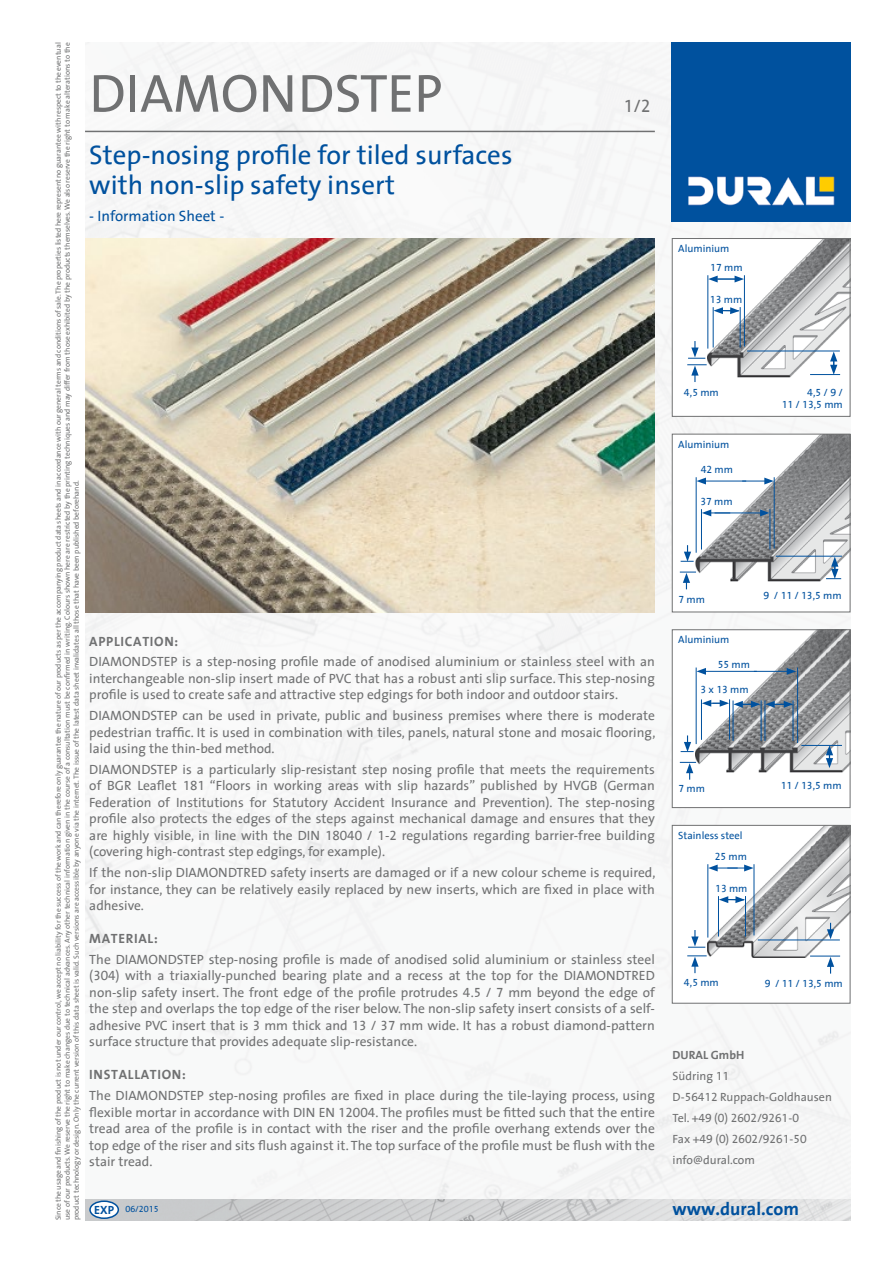
<style>
.page{position:relative;width:893px;height:1263px;background:#fff}
.page>*{position:absolute;margin:0;border:0;box-sizing:border-box;transform-origin:0 0}
.t1{font:54px "Dural The Sans";color:#707172}
.t2{font:27px/30px "Dural The Sans";color:#00519e}
.t3{font:700 18px "Dural The Sans";color:#00519e}
.t4{font:18px "Dural The Sans";color:#707172}
.t5{font:15px "Dural The Sans";color:#00519e}
.t6{font:13.5px/16.5px "Dural The Sans";color:#707172;text-align:justify}
.t7{font:700 13.5px "Dural The Sans";letter-spacing:.05em;color:#707172}
.t8{font:12px/21px "Dural The Sans";color:#707172}
.t9{font:700 12px "Dural The Sans";color:#707172}
.t10{font:10.5px/12.6px "Dural The Sans";color:#00519e;text-align:right}
.t11{font:9px "Dural The Sans";color:#00519e}
.t12{font:7.5px/9px "Dural The Sans";color:#707172;text-align:justify}
.s1{font-weight:700;font-size:12px}
</style>
<div class="page">
<img style="left:85px;top:43px;width:765px;height:1156px">
<img style="left:85px;top:1199px;width:765px;height:21px">
<img style="left:672px;top:43px;width:178px;height:178px">
<div style="left:90px;top:1201px;width:28px;height:17px;background:#fff;border-radius:50%"></div>
<div style="left:89px;top:1200px;width:30px;height:19px;border:2px solid #00519e;border-radius:50%"></div>
<hr style="left:85px;top:131px;width:570px;height:1px;background:#707172">
<img style="left:85px;top:238px;width:570px;height:374px">
<div style="left:672px;top:434px;width:178px;height:178px;background:#fff"></div>
<img style="left:694px;top:436px;width:154px;height:146px">
<div style="left:672px;top:434px;width:178px;height:178px;border:1px solid #707172"></div>
<svg style="left:681px;top:545px;width:13px;height:17px"></svg>
<svg style="left:680px;top:572px;width:16px;height:17px"></svg>
<hr style="left:776px;top:556px;width:66px;height:1px;background:#00519e">
<svg style="left:826px;top:557px;width:15px;height:22px"></svg>
<hr style="left:774px;top:477px;width:1px;height:71px;background:#00519e">
<hr style="left:696px;top:477px;width:1px;height:76px;background:#00519e">
<hr style="left:704px;top:481px;width:42px;height:1px;background:#00519e">
<svg style="left:696px;top:478px;width:10px;height:6px"></svg>
<svg style="left:742px;top:478px;width:32px;height:6px"></svg>
<hr style="left:770px;top:509px;width:1px;height:40px;background:#00519e">
<hr style="left:701px;top:509px;width:1px;height:40px;background:#00519e">
<svg style="left:702px;top:509px;width:28px;height:7px"></svg>
<hr style="left:714px;top:513px;width:48px;height:1px;background:#00519e">
<svg style="left:760px;top:509px;width:10px;height:7px"></svg>
<div style="left:672px;top:825px;width:178px;height:178px;background:#fff"></div>
<img style="left:708px;top:827px;width:140px;height:131px">
<div style="left:672px;top:825px;width:178px;height:178px;border:1px solid #707172"></div>
<svg style="left:688px;top:930px;width:17px;height:18px"></svg>
<svg style="left:687px;top:955px;width:20px;height:18px"></svg>
<hr style="left:758px;top:939px;width:82px;height:1px;background:#00519e">
<hr style="left:810px;top:956px;width:30px;height:1px;background:#00519e">
<svg style="left:827px;top:923px;width:7px;height:16px"></svg>
<svg style="left:827px;top:957px;width:7px;height:16px"></svg>
<hr style="left:754px;top:864px;width:1px;height:71px;background:#00519e">
<hr style="left:707px;top:864px;width:1px;height:73px;background:#00519e">
<svg style="left:708px;top:864px;width:46px;height:7px"></svg>
<hr style="left:745px;top:896px;width:1px;height:40px;background:#00519e">
<hr style="left:718px;top:896px;width:1px;height:40px;background:#00519e">
<svg style="left:719px;top:896px;width:26px;height:7px"></svg>
<div style="left:672px;top:630px;width:178px;height:177px;background:#fff"></div>
<img style="left:696px;top:631px;width:152px;height:142px">
<div style="left:672px;top:629px;width:178px;height:179px;border:1px solid #707172"></div>
<svg style="left:681px;top:735px;width:13px;height:17px"></svg>
<svg style="left:680px;top:762px;width:16px;height:18px"></svg>
<hr style="left:801px;top:745px;width:41px;height:1px;background:#00519e">
<svg style="left:826px;top:745px;width:7px;height:23px"></svg>
<hr style="left:797px;top:667px;width:1px;height:76px;background:#00519e">
<hr style="left:696px;top:667px;width:1px;height:77px;background:#00519e">
<hr style="left:704px;top:671px;width:53px;height:1px;background:#00519e">
<svg style="left:696px;top:668px;width:10px;height:7px"></svg>
<hr style="left:754px;top:671px;width:35px;height:1px;background:#00519e">
<svg style="left:787px;top:668px;width:9px;height:7px"></svg>
<hr style="left:729px;top:699px;width:1px;height:41px;background:#00519e">
<hr style="left:701px;top:699px;width:1px;height:41px;background:#00519e">
<hr style="left:761px;top:700px;width:1px;height:41px;background:#00519e">
<hr style="left:733px;top:700px;width:1px;height:41px;background:#00519e">
<hr style="left:793px;top:700px;width:1px;height:41px;background:#00519e">
<hr style="left:765px;top:700px;width:1px;height:41px;background:#00519e">
<svg style="left:702px;top:700px;width:91px;height:8px"></svg>
<div style="left:672px;top:238px;width:178px;height:178px;background:#fff"></div>
<img style="left:708px;top:240px;width:140px;height:138px">
<div style="left:672px;top:238px;width:178px;height:179px;border:1px solid #707172"></div>
<svg style="left:687px;top:341px;width:20px;height:41px"></svg>
<hr style="left:747px;top:351px;width:93px;height:1px;background:#00519e">
<hr style="left:810px;top:374px;width:30px;height:1px;background:#00519e">
<svg style="left:830px;top:351px;width:7px;height:24px"></svg>
<hr style="left:744px;top:275px;width:1px;height:71px;background:#00519e">
<hr style="left:707px;top:275px;width:1px;height:74px;background:#00519e">
<svg style="left:708px;top:276px;width:36px;height:6px"></svg>
<hr style="left:740px;top:307px;width:1px;height:40px;background:#00519e">
<hr style="left:713px;top:307px;width:1px;height:40px;background:#00519e">
<svg style="left:713px;top:307px;width:27px;height:7px"></svg>
<p class="t12" style="left:53px;top:1220px;width:1179px;rotate:-90deg">Since the usage and finishing of the product is not under our control, we accept no liability for the success of the work and can therefore only guarantee the nature of our products as per the accompanying product data sheets and in accordance with our general terms and conditions of sale. The properties listed here represent no guarantee with respect to the eventual use of our products. We reserve the right to make changes due to technical advances. Any other technical information given in the course of a consultation must be confirmed in writing. Colours shown here are restricted by the printing techniques and may differ from those exhibited by the products themselves. We also reserve the right to make alterations to the product technology or design. Only the current version of this data sheet is valid. Such versions are accessible by anyone via the internet. The issue of the latest data sheet invalidates all those that have been published beforehand.</p>
<h1 class="t1" style="left:89px;top:48px;width:355px">DIAMONDSTEP</h1>
<h2 class="t2" style="left:89px;top:139px;width:425px">Step-nosing profile for tiled surfaces with non-slip safety insert</h2>
<p class="t5" style="left:89px;top:204px;width:137px">- Information Sheet -</p>
<h3 class="t4" style="left:624px;top:91px;width:28px">1/2</h3>
<p class="t7" style="left:89px;top:630px;width:90px">APPLICATION:</p>
<p class="t6" style="left:89px;top:653px;width:567px">DIAMONDSTEP is a step-nosing profile made of anodised aluminium or stainless steel with an interchangeable non-slip insert made of PVC that has a robust anti slip surface. This step-nosing profile is used to create safe and attractive step edgings for both indoor and outdoor stairs.</p>
<p class="t6" style="left:89px;top:707px;width:568px">DIAMONDSTEP can be used in private, public and business premises where there is moderate pedestrian traffic. It is used in combination with tiles, panels, natural stone and mosaic flooring, laid using the thin-bed method.</p>
<p class="t6" style="left:89px;top:761px;width:567px">DIAMONDSTEP is a particularly slip-resistant step nosing profile that meets the requirements of BGR Leaflet 181 “Floors in working areas with slip hazards” published by HVGB (German Federation of Institutions for Statutory Accident Insurance and Prevention). The step-nosing profile also protects the edges of the steps against mechanical damage and ensures that they are highly visible, in line with the DIN 18040 / 1-2 regulations regarding barrier-free building (covering high-contrast step edgings, for example).</p>
<p class="t6" style="left:89px;top:864px;width:568px">If the non-slip DIAMONDTRED safety inserts are damaged or if a new colour scheme is required, for instance, they can be relatively easily replaced by new inserts, which are fixed in place with adhesive.</p>
<p class="t7" style="left:89px;top:927px;width:70px">MATERIAL:</p>
<p class="t6" style="left:89px;top:950px;width:567px">The DIAMONDSTEP step-nosing profile is made of anodised solid aluminium or stainless steel (304) with a triaxially-punched bearing plate and a recess at the top for the DIAMONDTRED non-slip safety insert. The front edge of the profile protrudes 4.5 / 7 mm beyond the edge of the step and overlaps the top edge of the riser below. The non-slip safety insert consists of a self&shy;adhesive PVC insert that is 3 mm thick and 13 / 37 mm wide. It has a robust diamond-pattern surface structure that provides adequate slip-resistance.</p>
<p class="t7" style="left:89px;top:1063px;width:98px">INSTALLATION:</p>
<p class="t6" style="left:89px;top:1087px;width:567px">The DIAMONDSTEP step-nosing profiles are fixed in place during the tile-laying process, using flexible mortar in accordance with DIN EN 12004. The profiles must be fitted such that the entire tread area of the profile is in contact with the riser and the profile overhang extends over the top edge of the riser and sits flush against it. The top surface of the profile must be flush with the stair tread.</p>
<p class="t11" style="left:94px;top:1201px;width:66px"><span class="s1">EXP</span> 06/2015</p>
<p class="t10" style="left:678px;top:242px;width:53px">Aluminium</p>
<p class="t10" style="left:710px;top:261px;width:34px">17 mm</p>
<p class="t10" style="left:710px;top:293px;width:34px">13 mm</p>
<p class="t10" style="left:684px;top:386px;width:37px">4,5 mm</p>
<p class="t10" style="left:782px;top:385px;width:63px">4,5 / 9 /<br>11 / 13,5 mm</p>
<p class="t10" style="left:678px;top:438px;width:53px">Aluminium</p>
<p class="t10" style="left:701px;top:463px;width:34px">42 mm</p>
<p class="t10" style="left:700px;top:495px;width:34px">37 mm</p>
<p class="t10" style="left:678px;top:592px;width:28px">7 mm</p>
<p class="t10" style="left:764px;top:589px;width:80px">9 / 11 / 13,5 mm</p>
<p class="t10" style="left:678px;top:633px;width:53px">Aluminium</p>
<p class="t10" style="left:718px;top:658px;width:34px">55 mm</p>
<p class="t10" style="left:701px;top:683px;width:50px">3 x 13 mm</p>
<p class="t10" style="left:678px;top:781px;width:28px">7 mm</p>
<p class="t10" style="left:781px;top:779px;width:63px">11 / 13,5 mm</p>
<p class="t10" style="left:678px;top:829px;width:66px">Stainless steel</p>
<p class="t10" style="left:715px;top:850px;width:34px">25 mm</p>
<p class="t10" style="left:715px;top:882px;width:34px">13 mm</p>
<p class="t10" style="left:684px;top:976px;width:37px">4,5 mm</p>
<p class="t10" style="left:765px;top:977px;width:80px">9 / 11 / 13,5 mm</p>
<p class="t9" style="left:673px;top:1045px;width:73px">DURAL GmbH</p>
<p class="t8" style="left:673px;top:1065px;width:161px">Südring 11<br>D-56412 Ruppach-Goldhausen<br>Tel. +49 (0) 2602/9261-0<br>Fax +49 (0) 2602/9261-50 info@dural.com</p>
<h3 class="t3" style="left:673px;top:1194px;width:128px">www.dural.com</h3>
</div>
